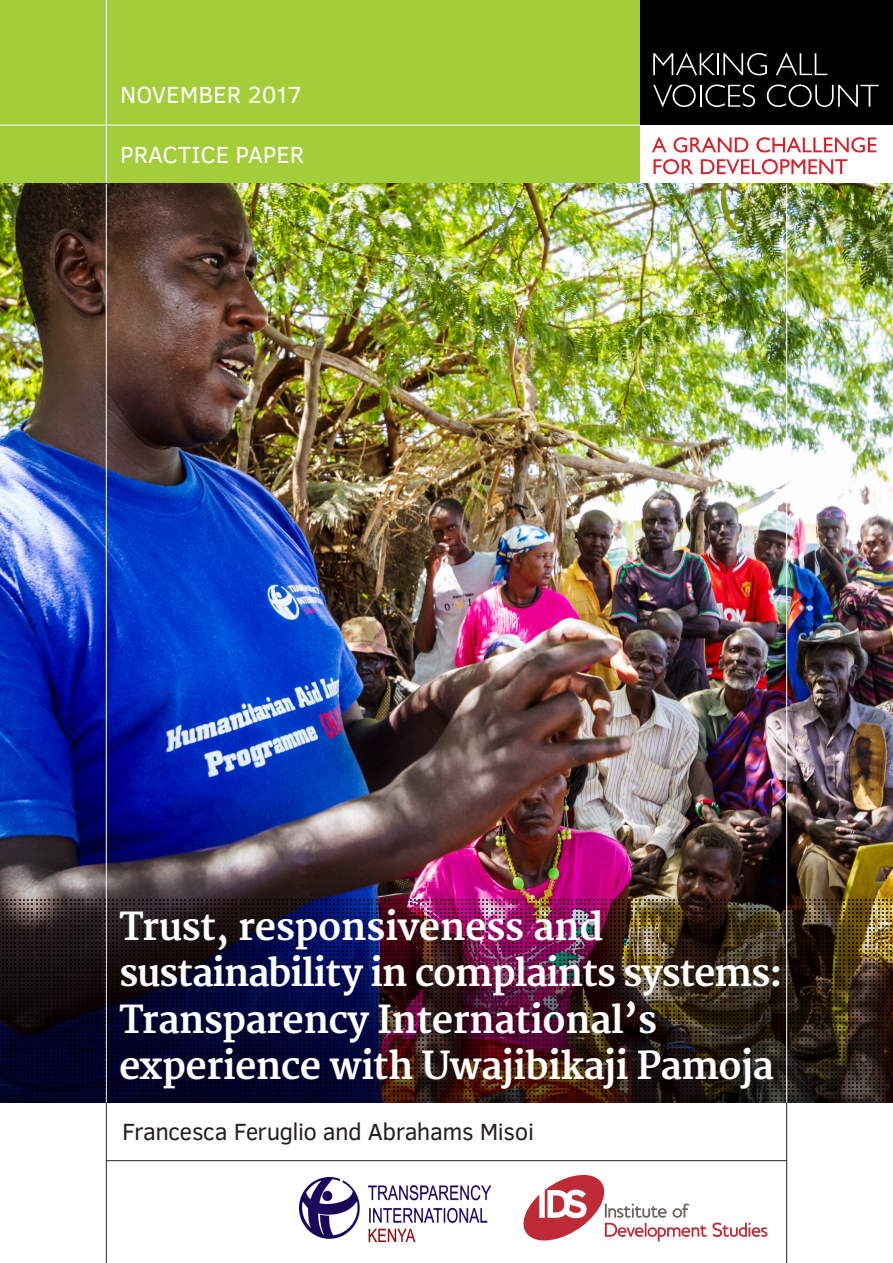
<style>
.page{position:relative;width:893px;height:1263px;background:#fff}
.page>*{position:absolute;margin:0;border:0;box-sizing:border-box;transform-origin:0 0}
.t1{font:700 37.5px/46.5px "Merriweather";letter-spacing:-.02em;color:#fff}
.t2{font:24px "Clear Sans";letter-spacing:-.03em;color:#231f20}
.t3{font:24px "Clear Sans";color:#fff}
</style>
<div class="page">
<hr style="left:106px;top:0;width:1px;height:1263px;background:#231f20">
<div style="left:0;top:0;width:893px;height:184px;background:#a3cd39"></div>
<hr style="left:0;top:125px;width:893px;height:1px;background:#fff">
<hr style="left:106px;top:0;width:1px;height:720px;background:#fff">
<hr style="left:786px;top:0;width:1px;height:1263px;background:#231f20">
<hr style="left:106px;top:1160px;width:681px;height:1px;background:#231f20">
<div style="left:641px;top:0;width:252px;height:184px;background:#fff"></div>
<svg style="left:654px;top:159px;width:193px;height:15px"></svg>
<svg style="left:652px;top:137px;width:224px;height:16px"></svg>
<div style="left:641px;top:0;width:252px;height:124px;background:#000001"></div>
<svg style="left:653px;top:53px;width:114px;height:22px"></svg>
<svg style="left:776px;top:53px;width:51px;height:22px"></svg>
<svg style="left:653px;top:85px;width:102px;height:22px"></svg>
<svg style="left:767px;top:85px;width:111px;height:22px"></svg>
<img style="left:0;top:184px;width:893px;height:714px">
<hr style="left:786px;top:184px;width:1px;height:919px;background:#fff">
<hr style="left:106px;top:184px;width:1px;height:919px;background:#fff">
<svg style="left:523px;top:1175px;width:244px;height:66px"></svg>
<img style="left:299px;top:1178px;width:191px;height:63px">
<img style="left:0;top:898px;width:893px;height:205px">
<p class="t3" style="left:120px;top:78px;width:183px">NOVEMBER 2017</p>
<p class="t3" style="left:120px;top:139px;width:186px">PRACTICE PAPER</p>
<p class="t1" style="left:119px;top:905px;width:665px">Trust, responsiveness and sustainability in complaints systems:<br>Transparency International’s experience with Uwajibikaji Pamoja</p>
<p class="t2" style="left:122px;top:1116px;width:413px">Francesca Feruglio and Abrahams Misoi</p>
</div>
